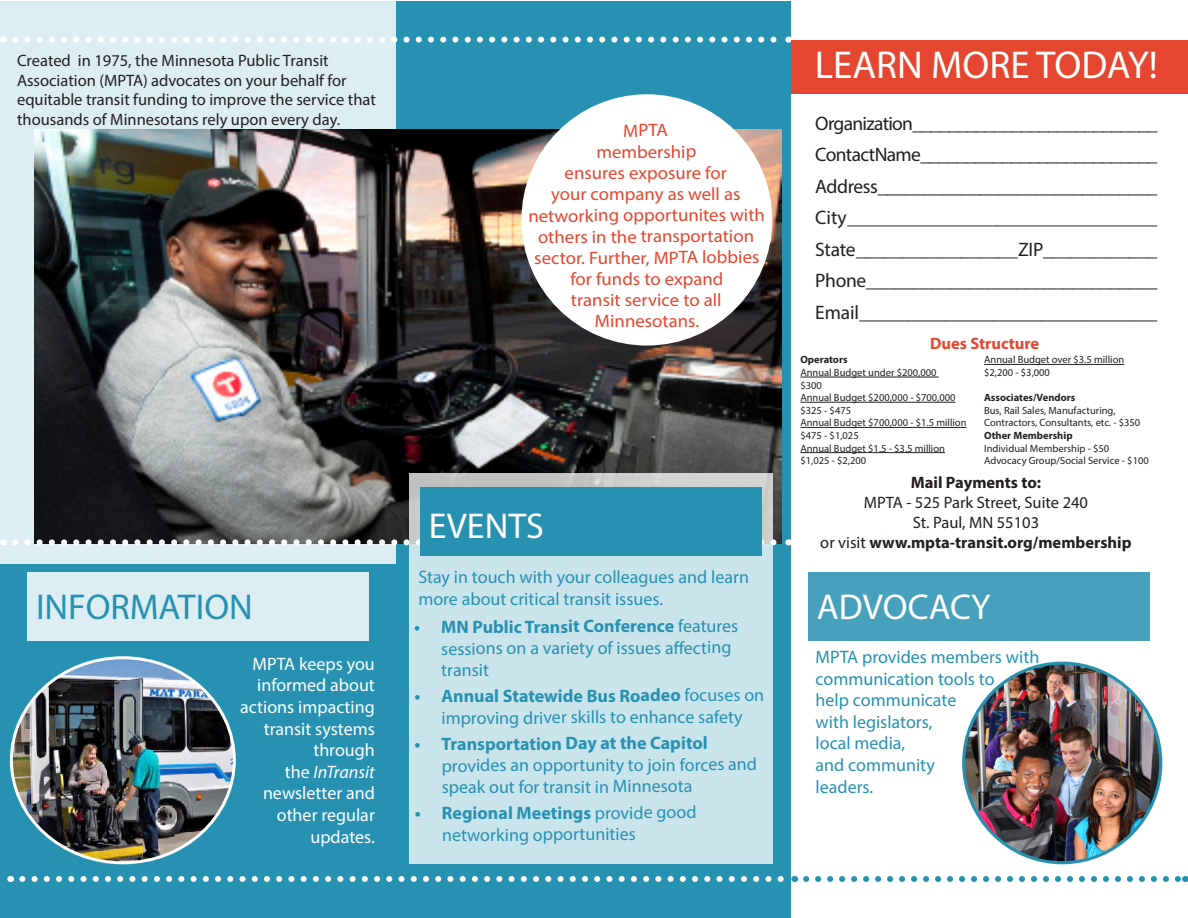
<style>
.page{position:relative;width:1188px;height:918px;background:#fff}
.page>*{position:absolute;margin:0;border:0;box-sizing:border-box;transform-origin:0 0}
.t1{font:39px "Myriad Pro";color:#fff}
.t2{font:36px "Myriad Pro";color:#fff}
.t3{font:36px "Myriad Pro";color:#2691b1}
.t4{font:19.5px "Myriad Pro";letter-spacing:-.025em;color:#231f20}
.t5{font:18px/21.6px "Myriad Pro";letter-spacing:-.005em;color:#2691b1}
.t6{font:18px/21.1px "Myriad Pro";letter-spacing:-.005em;color:#e4462f;text-align:center;scale:1.04 1}
.t7{font:18px/21.6px "Myriad Pro";color:#fff;text-align:right}
.t8{font:16.5px/19.8px "Myriad Pro";color:#231f20}
.t9{font:700 16.5px "Myriad Pro";color:#231f20}
.t10{font:700 16.5px "Myriad Pro";color:#e4462f}
.t11{font:10.5px/12.6px "Myriad Pro";color:#231f20}
.t12{font:700 10.5px "Myriad Pro";color:#231f20}
.s1{font-weight:400}
.s2{font-style:italic}
.s3{font-weight:700}
</style>
<div class="page">
<div style="left:1px;top:1px;width:790px;height:916px;background:#2691b1"></div>
<div style="left:27px;top:572px;width:342px;height:69px;background:#ddeef3"></div>
<div style="left:808px;top:572px;width:342px;height:69px;background:#47a1bc"></div>
<div style="left:0;top:0;width:396px;height:563px;background:#ddeef3"></div>
<img style="left:34px;top:130px;width:747px;height:409px">
<svg style="left:15px;top:37px;width:762px;height:6px"></svg>
<svg style="left:15px;top:539px;width:767px;height:6px;background:#939798"></svg>
<div style="left:409px;top:473px;width:364px;height:391px;background:#cae4ec"></div>
<svg style="left:806px;top:876px;width:373px;height:6px"></svg>
<svg style="left:22px;top:876px;width:774px;height:6px"></svg>
<div style="left:791px;top:40px;width:397px;height:54px;background:#e4462f"></div>
<hr style="left:800px;top:377px;width:139px;height:1px;background:#231f20">
<hr style="left:800px;top:402px;width:156px;height:1px;background:#231f20">
<hr style="left:800px;top:427px;width:167px;height:1px;background:#231f20">
<hr style="left:800px;top:452px;width:145px;height:1px;background:#231f20">
<hr style="left:984px;top:364px;width:140px;height:1px;background:#231f20">
<img style="left:11px;top:658px;width:223px;height:204px">
<img style="left:964px;top:663px;width:196px;height:200px">
<div style="left:521px;top:94px;width:252px;height:252px;background:#fff;border-radius:50%"></div>
<div style="left:420px;top:488px;width:342px;height:68px;background:#2691b1"></div>
<p class="t8" style="left:17px;top:50px;width:360px">Created in 1975, the Minnesota Public Transit Association (MPTA) advocates on your behalf for equitable transit funding to improve the service that thousands of Minnesotans rely upon every day.</p>
<p class="t6" style="left:528px;top:120px;width:229px">MPTA<br>membership<br>ensures exposure for<br>your company as well as networking opportunites with others in the transportation sector. Further, MPTA lobbies for funds to expand<br>transit service to all<br>Minnesotans.</p>
<p class="t1" style="left:815px;top:40px;width:344px">LEARN MORE TODAY!</p>
<p class="t4" style="left:815px;top:111px;width:344px">Organization ___________________________</p>
<p class="t4" style="left:815px;top:143px;width:344px">Contact Name __________________________</p>
<p class="t4" style="left:815px;top:174px;width:343px">Address ______________________________</p>
<p class="t4" style="left:815px;top:206px;width:344px">City ________________________________</p>
<p class="t4" style="left:815px;top:237px;width:344px">State _________________ ZIP____________</p>
<p class="t4" style="left:815px;top:269px;width:344px">Phone _______________________________</p>
<p class="t4" style="left:815px;top:300px;width:343px">Email _______________________________</p>
<p class="t10" style="left:930px;top:333px;width:111px">Dues Structure</p>
<p class="t12" style="left:800px;top:353px;width:49px">Operators</p>
<p class="t11" style="left:800px;top:366px;width:138px">Annual Budget under $200,000</p>
<p class="t11" style="left:800px;top:379px;width:23px">$300</p>
<p class="t11" style="left:800px;top:391px;width:157px">Annual Budget $200,000 - $700,000</p>
<p class="t11" style="left:800px;top:404px;width:52px">$325 - $475</p>
<p class="t11" style="left:800px;top:416px;width:168px">Annual Budget $700,000 - $1.5 million</p>
<p class="t11" style="left:800px;top:429px;width:60px">$475 - $1,025</p>
<p class="t11" style="left:800px;top:442px;width:146px">Annual Budget $1.5 - $3.5 million</p>
<p class="t11" style="left:800px;top:454px;width:67px">$1,025 - $2,200</p>
<p class="t11" style="left:984px;top:353px;width:142px">Annual Budget over $3.5 million</p>
<p class="t11" style="left:984px;top:366px;width:67px">$2,200 - $3,000</p>
<p class="t12" style="left:984px;top:391px;width:93px">Associates/Vendors</p>
<p class="t11" style="left:984px;top:404px;width:158px">Bus, Rail Sales, Manufacturing,<br>Contractors, Consultants, etc. - $350</p>
<p class="t12" style="left:984px;top:429px;width:90px">Other Membership</p>
<p class="t11" style="left:984px;top:442px;width:127px">Individual Membership - $50</p>
<p class="t11" style="left:984px;top:454px;width:166px">Advocacy Group/Social Service - $100</p>
<p class="t9" style="left:911px;top:472px;width:132px">Mail Payments to:</p>
<p class="t8" style="left:864px;top:492px;width:226px">MPTA - 525 Park Street, Suite 240</p>
<p class="t8" style="left:913px;top:512px;width:128px">St. Paul, MN 55103</p>
<p class="t9" style="left:820px;top:531px;width:313px"><span class="s1">or visit</span> www.mpta-transit.org/membership</p>
<p class="t2" style="left:429px;top:503px;width:116px">EVENTS</p>
<p class="t5" style="left:418px;top:566px;width:332px">Stay in touch with your colleagues and learn more about critical transit issues.</p>
<p class="t3" style="left:36px;top:585px;width:218px">INFORMATION</p>
<p class="t2" style="left:817px;top:585px;width:175px">ADVOCACY</p>
<p class="t7" style="left:240px;top:653px;width:136px">MPTA keeps you informed about actions impacting transit systems through<br>the <span class="s2">InTransit </span>newsletter and other regular updates.</p>
<p class="t5" style="left:816px;top:646px;width:225px">MPTA provides members with communication tools to<br>help communicate<br>with legislators,<br>local media,<br>and community<br>leaders.</p>
<p class="t5" style="left:441px;top:615px;width:299px;text-indent:-27px"><span class="s3">• MN Public Transit Conference</span> features sessions on a variety of issues affecting transit</p>
<p class="t5" style="left:414px;top:685px;width:351px;text-align:center"><span class="s3">• Annual Statewide Bus Roadeo</span> focuses on improving driver skills to enhance safety</p>
<p class="t5" style="left:442px;top:732px;width:317px;text-indent:-27px"><span class="s3">• Transportation Day at the Capitol </span>provides an opportunity to join forces and speak out for transit in Minnesota</p>
<p class="t5" style="left:442px;top:802px;width:256px;text-indent:-27px"><span class="s3">• Regional Meetings</span> provide good networking opportunities</p>
</div>
